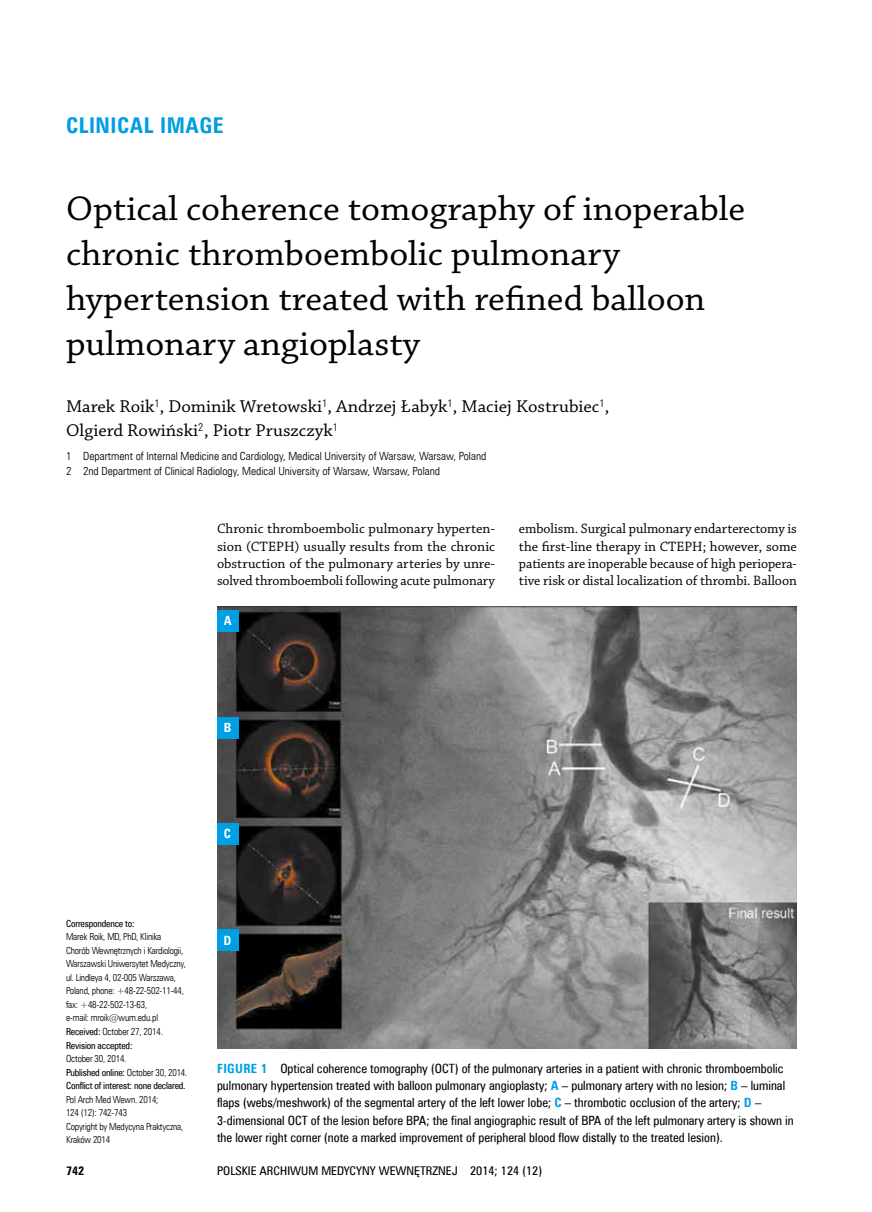
<style>
.page{position:relative;width:872px;height:1212px;background:#fff}
.page>*{position:absolute;margin:0;border:0;box-sizing:border-box;transform-origin:0 0}
.t1{font:36px/45px "Chaparral Pro MP";color:#000;scale:1.04 1}
.t2{font:21.75px "Zurich Cn EU Bold";letter-spacing:.025em;color:#009ee3}
.t3{font:18px/24px "Chaparral Pro MP";color:#000;scale:1.04 1}
.t4{font:14.25px/17.4px "Chaparral Pro MP";letter-spacing:-.005em;color:#000;text-align:justify}
.t5{font:12.75px/17.4px "Zurich Cn EU Normal";color:#000}
.t6{font:12.75px "Zurich Cn EU Bold";color:#fff}
.t7{font:12px "Zurich Cn EU Normal";color:#000;scale:1.04 1}
.t8{font:12px "Zurich Cn EU Bold";color:#000;scale:1.04 1}
.t9{font:11.25px/15px "Zurich Lt Cn EU Normal";color:#000;scale:1.04 1}
.t10{font:9.75px/13.5px "Zurich Lt Cn EU Normal";letter-spacing:-.02em;color:#000}
.t11{font:9.75px/13.5px "Zurich Cn EU Normal";letter-spacing:-.02em;color:#000}
.s1{font-family:"Zurich Cn EU Normal"}
.s2{font-family:"Zurich Lt Cn EU Normal"}
.s3{font-family:"Zurich Cn EU Bold";color:#009ee3}
.s4{font-size:12.3px}
</style>
<div class="page">
<img style="left:217px;top:607px;width:580px;height:442px">
<div style="left:217px;top:610px;width:21px;height:21px;background:#009ee3"></div>
<div style="left:217px;top:717px;width:21px;height:21px;background:#009ee3"></div>
<div style="left:217px;top:823px;width:21px;height:21px;background:#009ee3"></div>
<div style="left:217px;top:930px;width:21px;height:21px;background:#009ee3"></div>
<h2 class="t2" style="left:66px;top:112px;width:159px">CLINICAL IMAGE</h2>
<h1 class="t1" style="left:66px;top:187px;width:654px">Optical coherence tomography of inoperable chronic thromboembolic pulmonary hypertension treated with refined balloon pulmonary angioplasty</h1>
<h3 class="t3" style="left:66px;top:395px;width:524px">Marek Roik<sup>1</sup>, Dominik Wretowski<sup>1</sup>, Andrzej Łabyk<sup>1</sup>, Maciej Kostrubiec<sup>1</sup>,<br>Olgierd Rowiński<sup>2</sup>, Piotr Pruszczyk<sup>1</sup></h3>
<p class="t9" style="left:66px;top:448px;width:406px">1 Department of Internal Medicine and Cardiology, Medical University of Warsaw, Warsaw, Poland<br>2 2nd Department of Clinical Radiology, Medical University of Warsaw, Warsaw, Poland</p>
<p class="t4" style="left:217px;top:520px;width:279px">Chronic thromboembolic pulmonary hyperten&shy;sion (CTEPH) usually results from the chronic obstruction of the pulmonary arteries by unre&shy;solved thromboemboli following acute pulmonary</p>
<p class="t6" style="left:224px;top:613px;width:9px">A</p>
<p class="t4" style="left:519px;top:520px;width:279px">embolism. Surgical pulmonary endarterectomy is the first-line therapy in CTEPH; however, some patients are inoperable because of high periopera&shy;tive risk or distal localization of thrombi. Balloon</p>
<p class="t6" style="left:224px;top:720px;width:9px">B</p>
<p class="t6" style="left:224px;top:826px;width:9px">C</p>
<p class="t11" style="left:66px;top:917px;width:70px">Correspondence to:</p>
<p class="t10" style="left:66px;top:930px;width:121px">Marek Roik, MD, PhD, Klinika<br>Chorób Wewnętrznych i Kardiologii,<br>Warszawski Uniwersytet Medyczny, ul. Lindleya 4, 02-005 Warszawa,<br>Poland, phone: +48-22-502-11-44, fax: +48-22-502-13-63,<br>e-mail: mroik@wum.edu.pl<br><span class="s1">Received:</span> October 27, 2014.</p>
<p class="t11" style="left:66px;top:1038px;width:68px">Revision accepted:</p>
<p class="t10" style="left:66px;top:1052px;width:62px">October 30, 2014.</p>
<p class="t11" style="left:66px;top:1065px;width:123px">Published online: <span class="s2">October 30, 2014.<br></span>Conflict of interest: none declared.</p>
<p class="t10" style="left:66px;top:1092px;width:119px">Pol Arch Med Wewn. 2014;<br>124 (12): 742-743<br>Copyright by Medycyna Praktyczna,<br>Kraków 2014</p>
<p class="t6" style="left:223px;top:932px;width:9px">D</p>
<p class="t5" style="left:217px;top:1059px;width:578px"><span class="s3">FIG URE 1</span> Optical coherence tomography (OCT) of the pulmonary arteries in a patient with chronic thromboembolic pulmonary hypertension treated with balloon pulmonary angioplasty; <span class="s3">A</span> – pulmonary artery with no lesion; <span class="s3">B</span> – luminal flaps (webs/meshwork) of the segmental artery of the left lower lobe; <span class="s3">C</span> – thrombotic occlusion of the artery; <span class="s3">D</span> – 3‑dimensional OCT of the lesion before BPA; the final angiographic result of BPA of the left pulmonary artery is shown in the lower right corner (note a marked improvement of peripheral blood flow distally to the treated lesion).</p>
<p class="t8" style="left:66px;top:1163px;width:19px">742</p>
<p class="t7" style="left:217px;top:1163px;width:314px">POLSKIE ARCHIWUM MEDYCYNY WEWNĘTRZNEJ <span class="s4">2014; 124 (12)</span></p>
</div>
